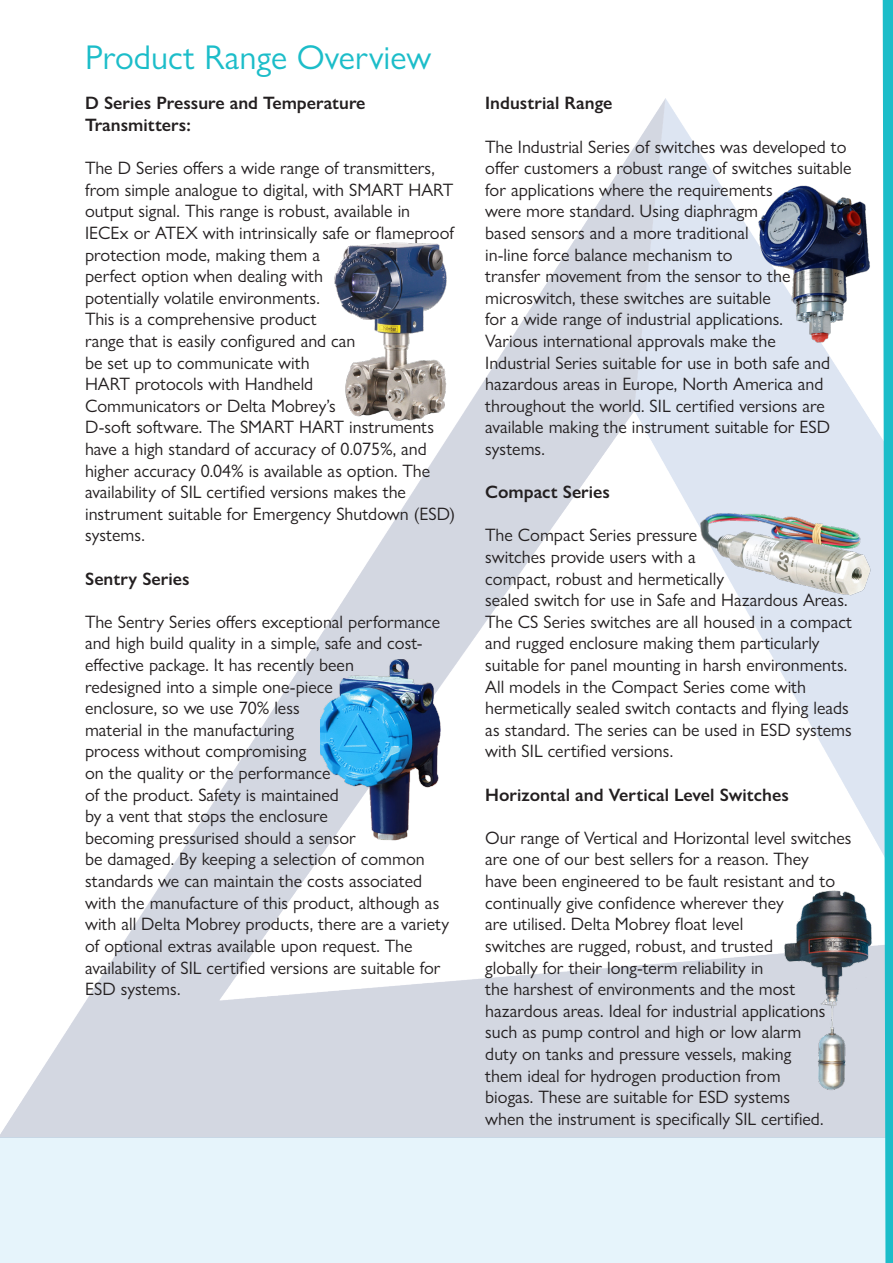
<style>
.page{position:relative;width:893px;height:1263px;background:#fff}
.page>*{position:absolute;margin:0;border:0;box-sizing:border-box;transform-origin:0 0}
.t1{font:34.5px "Gill Sans Nova";color:#1cbdc9}
.t2{font:18px/21.6px "Gill Sans Nova";color:#231f20}
.t3{font:600 18px/21.6px "Gill Sans Nova";color:#231f20}
</style>
<div class="page">
<div style="left:0;top:1137px;width:893px;height:126px;background:#e6f4fb"></div>
<img style="left:0;top:99px;width:875px;height:1038px">
<img style="left:754px;top:186px;width:121px;height:167px">
<img style="left:334px;top:237px;width:120px;height:190px">
<img style="left:687px;top:513px;width:188px;height:86px">
<img style="left:772px;top:885px;width:103px;height:213px">
<img style="left:321px;top:659px;width:128px;height:192px">
<svg style="left:875px;top:0;width:18px;height:1263px"></svg>
<p class="t1" style="left:85px;top:36px;width:348px">Product Range Overview</p>
<p class="t3" style="left:85px;top:92px;width:282px">D Series Pressure and Temperature<br>Transmitters:</p>
<p class="t2" style="left:85px;top:157px;width:371px">The D Series offers a wide range of transmitters, from simple analogue to digital, with SMART HART output signal. This range is robust, available in IECEx or ATEX with intrinsically safe or flameproof protection mode, making them a</p>
<p class="t2" style="left:85px;top:265px;width:239px">perfect option when dealing with</p>
<p class="t2" style="left:85px;top:287px;width:236px">potentially volatile environments.</p>
<p class="t2" style="left:85px;top:308px;width:233px">This is a comprehensive product</p>
<p class="t2" style="left:85px;top:330px;width:272px">range that is easily configured and can</p>
<p class="t2" style="left:85px;top:351px;width:226px">be set up to communicate with</p>
<p class="t2" style="left:85px;top:373px;width:230px">HART protocols with Handheld</p>
<p class="t2" style="left:85px;top:395px;width:252px">Communicators or Delta Mobrey’s</p>
<p class="t2" style="left:85px;top:416px;width:372px">D-soft software. The SMART HART instruments have a high standard of accuracy of 0.075%, and higher accuracy 0.04% is available as option. The availability of SIL certified versions makes the instrument suitable for Emergency Shutdown (ESD) systems.</p>
<p class="t3" style="left:85px;top:568px;width:106px">Sentry Series</p>
<p class="t2" style="left:85px;top:611px;width:357px">The Sentry Series offers exceptional performance and high build quality in a simple, safe and cost&shy;effective package. It has recently been</p>
<p class="t2" style="left:85px;top:675px;width:249px">redesigned into a simple one-piece</p>
<p class="t2" style="left:85px;top:697px;width:216px">enclosure, so we use 70% less</p>
<p class="t2" style="left:85px;top:719px;width:210px">material in the manufacturing</p>
<p class="t2" style="left:85px;top:740px;width:223px">process without compromising</p>
<p class="t2" style="left:85px;top:762px;width:247px">on the quality or the performance</p>
<p class="t2" style="left:85px;top:783px;width:255px">of the product. Safety is maintained</p>
<p class="t2" style="left:85px;top:805px;width:244px">by a vent that stops the enclosure</p>
<p class="t2" style="left:85px;top:827px;width:272px">becoming pressurised should a sensor</p>
<p class="t2" style="left:85px;top:848px;width:365px">be damaged. By keeping a selection of common standards we can maintain the costs associated with the manufacture of this product, although as with all Delta Mobrey products, there are a variety of optional extras available upon request. The availability of SIL certified versions are suitable for ESD systems.</p>
<p class="t3" style="left:485px;top:92px;width:129px">Industrial Range</p>
<p class="t2" style="left:485px;top:135px;width:368px">The Industrial Series of switches was developed to offer customers a robust range of switches suitable for applications where the requirements</p>
<p class="t2" style="left:485px;top:200px;width:274px">were more standard. Using diaphragm</p>
<p class="t2" style="left:485px;top:222px;width:265px">based sensors and a more traditional</p>
<p class="t2" style="left:485px;top:243px;width:249px">in-line force balance mechanism to</p>
<p class="t2" style="left:485px;top:265px;width:307px">transfer movement from the sensor to the</p>
<p class="t2" style="left:485px;top:287px;width:287px">microswitch, these switches are suitable</p>
<p class="t2" style="left:485px;top:308px;width:299px">for a wide range of industrial applications.</p>
<p class="t2" style="left:485px;top:330px;width:292px">Various international approvals make the</p>
<p class="t2" style="left:485px;top:351px;width:346px">Industrial Series suitable for use in both safe and hazardous areas in Europe, North America and throughout the world. SIL certified versions are available making the instrument suitable for ESD systems.</p>
<p class="t3" style="left:485px;top:481px;width:126px">Compact Series</p>
<p class="t2" style="left:485px;top:524px;width:214px">The Compact Series pressure</p>
<p class="t2" style="left:485px;top:546px;width:212px">switches provide users with a</p>
<p class="t2" style="left:485px;top:567px;width:240px">compact, robust and hermetically</p>
<p class="t2" style="left:485px;top:589px;width:368px">sealed switch for use in Safe and Hazardous Areas.<br>The CS Series switches are all housed in a compact and rugged enclosure making them particularly suitable for panel mounting in harsh environments.<br>All models in the Compact Series come with hermetically sealed switch contacts and flying leads as standard. The series can be used in ESD systems with SIL certified versions.</p>
<p class="t3" style="left:485px;top:784px;width:305px">Horizontal and Vertical Level Switches</p>
<p class="t2" style="left:485px;top:827px;width:368px">Our range of Vertical and Horizontal level switches are one of our best sellers for a reason. They<br>have been engineered to be fault resistant and to continually give confidence wherever they</p>
<p class="t2" style="left:485px;top:913px;width:260px">are utilised. Delta Mobrey float level</p>
<p class="t2" style="left:485px;top:935px;width:289px">switches are rugged, robust, and trusted</p>
<p class="t2" style="left:485px;top:956px;width:280px">globally for their long-term reliability in</p>
<p class="t2" style="left:485px;top:978px;width:341px">the harshest of environments and the most hazardous areas. Ideal for industrial applications</p>
<p class="t2" style="left:485px;top:1021px;width:318px">such as pump control and high or low alarm</p>
<p class="t2" style="left:485px;top:1043px;width:307px">duty on tanks and pressure vessels, making</p>
<p class="t2" style="left:485px;top:1064px;width:297px">them ideal for hydrogen production from</p>
<p class="t2" style="left:485px;top:1086px;width:306px">biogas. These are suitable for ESD systems</p>
<p class="t2" style="left:485px;top:1107px;width:340px">when the instrument is specifically SIL certified.</p>
</div>
